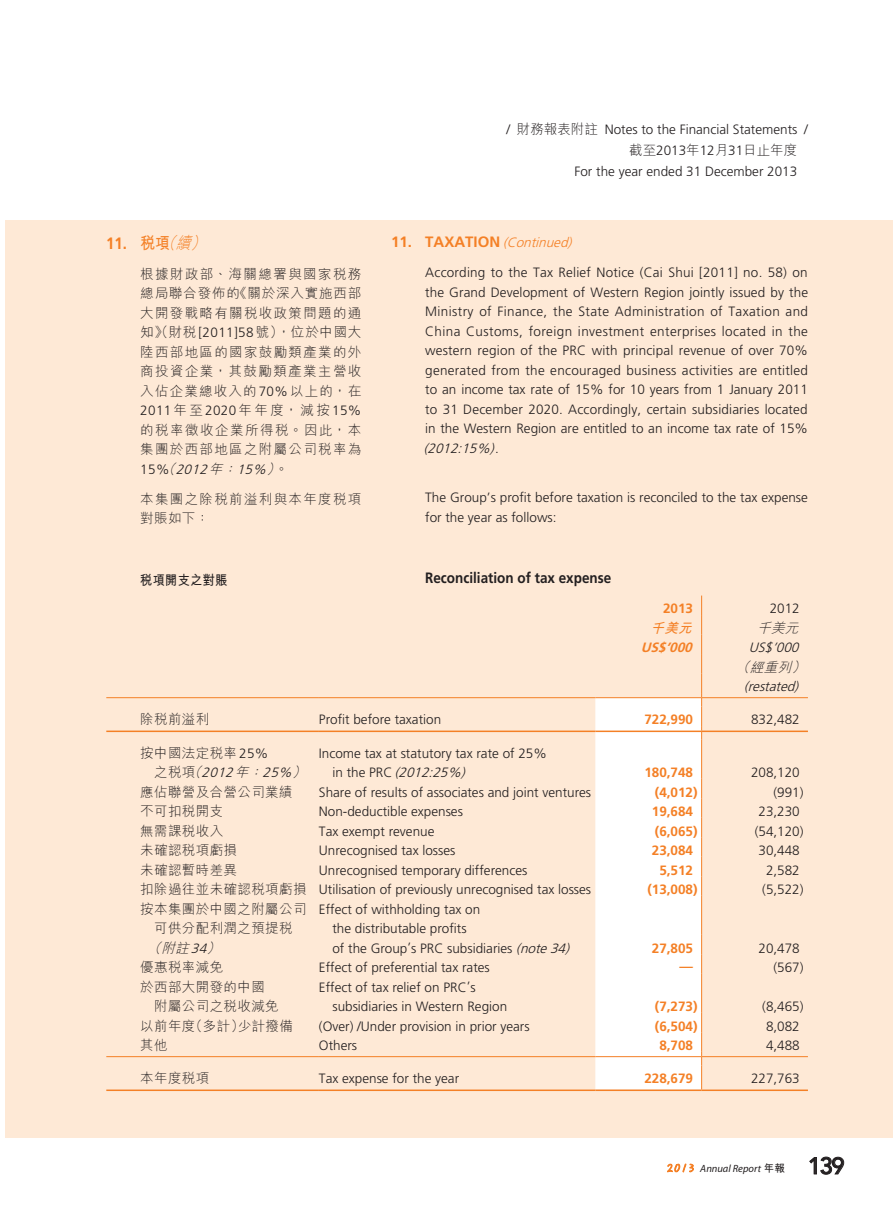
<style>
.page{position:relative;width:893px;height:1212px;background:#fff}
.page>*{position:absolute;margin:0;border:0;box-sizing:border-box;transform-origin:0 0}
._8__標題-C{font:700 16.5px "Frutiger LT Std";color:#f48026;scale:.9 1}
._4__副標題{font:700 15px "Frutiger LT Std";color:#231f20;scale:.9 1}
._3__標題{font:700 15px "Frutiger LT Std";color:#f48026}
._1__內文{font:300 13.5px/19.5px "Frutiger LT Std";color:#231f20;text-align:justify}
._6__內文-C{font:300 13.5px/19.5px "M Hei HK";letter-spacing:.03em;color:#231f20;text-align:justify}
._1__內文-2{font:700 13.5px "Frutiger LT Std";color:#f48026}
._1__內文-3{font:italic 300 13.5px "Frutiger LT Std";color:#231f20}
._6__內文-C-2{font:300 13.5px/19.5px "M Hei HK";letter-spacing:.1em;color:#231f20}
._6__內文-C-3{font:italic 300 13.5px "M Hei HK";color:#231f20}
._6__內文-C-4{font:italic 300 13.5px "Frutiger LT Std";color:#231f20}
._1__內文-4{font:italic 700 13.5px "Frutiger LT Std";color:#f48026}
._9__副標題-C{font:700 13.5px "M Hei HK";letter-spacing:.03em;color:#231f20;scale:.9 1}
._6__內文-C-5{font:italic 700 13.5px "M Hei HK";color:#f48026}
.t1{font:italic 10.5px "Myriad Pro";color:#231f20}
.s1{font-family:"M Hei HK"}
.s2{font-family:"M Hei HK";font-weight:300;font-style:italic}
.s3{font-family:"Frutiger LT Std"}
.s4{font-style:italic}
.s5{font-family:"Frutiger LT Std";font-style:italic}
.s6{font-weight:300;font-style:italic;font-size:13.5px}
.s7{font-family:"M Hei HK";font-style:normal}
.s8{font-style:normal}
.s9{font-family:"M Banquet PHK";font-weight:500;font-style:normal;font-size:15px;color:#f48026}
.s10{font-family:"M Hei HK";font-weight:700;font-style:normal}
.s11{font-family:"Avenir LT Std";font-weight:500;font-style:normal;font-size:23.25px}
</style>
<div class="page">
<div style="left:5px;top:220px;width:888px;height:917px;background:#fee9d6"></div>
<svg style="left:667px;top:1163px;width:27px;height:10px"></svg>
<svg style="left:809px;top:1156px;width:35px;height:19px"></svg>
<svg style="left:595px;top:595px;width:107px;height:494px"></svg>
<hr style="left:106px;top:697px;width:213px;height:1px;background:#f48026">
<hr style="left:319px;top:697px;width:276px;height:1px;background:#f48026">
<hr style="left:595px;top:697px;width:106px;height:1px;background:#f48026">
<hr style="left:702px;top:697px;width:106px;height:1px;background:#f48026">
<hr style="left:106px;top:730px;width:213px;height:2px;background:#f48026">
<hr style="left:319px;top:730px;width:276px;height:2px;background:#f48026">
<hr style="left:595px;top:730px;width:106px;height:2px;background:#f48026">
<hr style="left:702px;top:730px;width:106px;height:2px;background:#f48026">
<hr style="left:106px;top:1056px;width:213px;height:1px;background:#f48026">
<hr style="left:319px;top:1056px;width:276px;height:1px;background:#f48026">
<hr style="left:595px;top:1056px;width:106px;height:1px;background:#f48026">
<hr style="left:702px;top:1056px;width:106px;height:1px;background:#f48026">
<hr style="left:106px;top:1089px;width:213px;height:2px;background:#f48026">
<hr style="left:319px;top:1089px;width:276px;height:2px;background:#f48026">
<hr style="left:595px;top:1089px;width:107px;height:2px;background:#f48026">
<hr style="left:702px;top:1089px;width:106px;height:2px;background:#f48026">
<p class="_8__標題-C" style="left:106px;top:233px;width:117px">11. <span class="s1">稅項</span><span class="s2">（續）</span></p>
<p class="_6__內文-C" style="left:140px;top:264px;width:223px">根據財政部、海關總署與國家稅務總局聯合發佈的《關於深入實施西部大開發戰略有關稅收政策問題的通知》（財稅<span class="s3">[2011]58</span>號），位於中國大陸西部地區的國家鼓勵類產業的外商投資企業，其鼓勵類產業主營收入佔企業總收入的<span class="s3">70%</span>以上的，在<span class="s3">2011</span>年至<span class="s3">2020</span>年年度，減按<span class="s3">15%</span>的稅率徵收企業所得稅。因此，本集團於西部地區之附屬公司稅率為<span class="s3">1 5 %</span><span class="s4">（</span><span class="s5">2012</span><span class="s4">年：</span><span class="s5">15%</span><span class="s4">）</span>。</p>
<p class="_6__內文-C-2" style="left:140px;top:489px;width:223px">本集團之除稅前溢利與本年度稅項對賬如下：</p>
<p class="_9__副標題-C" style="left:140px;top:570px;width:98px">稅項開支之對賬</p>
<p class="_1__內文" style="left:506px;top:120px;width:303px">/ <span class="s1">財務報表附註</span> Notes to the Financial Statements /</p>
<p class="_6__內文-C" style="left:629px;top:140px;width:170px">截至<span class="s3">2013</span>年<span class="s3">12</span>月<span class="s3">31</span>日止年度</p>
<p class="_1__內文" style="left:574px;top:162px;width:224px">For the year ended 31 December 2013</p>
<p class="_3__標題" style="left:391px;top:233px;width:186px">11. TAXATION <span class="s6">(Continued)</span></p>
<p class="_1__內文" style="left:424px;top:263px;width:386px">According to the Tax Relief Notice (Cai Shui [2011] no. 58) on the Grand Development of Western Region jointly issued by the Ministry of Finance, the State Administration of Taxation and China Customs, foreign investment enterprises located in the western region of the PRC with principal revenue of over 70% generated from the encouraged business activities are entitled to an income tax rate of 15% for 10 years from 1 January 2011 to 31 December 2020. Accordingly, certain subsidiaries located in the Western Region are entitled to an income tax rate of 15% <span class="s4">(2012:15%)</span>.</p>
<p class="_1__內文" style="left:425px;top:488px;width:384px">The Group’s profit before taxation is reconciled to the tax expense for the year as follows:</p>
<p class="_4__副標題" style="left:425px;top:569px;width:208px">Reconciliation of tax expense</p>
<p class="_1__內文-2" style="left:663px;top:601px;width:32px">2013</p>
<p class="_1__內文" style="left:770px;top:599px;width:32px">2012</p>
<p class="_6__內文-C-5" style="left:650px;top:618px;width:47px">千美元</p>
<p class="_6__內文-C-3" style="left:757px;top:621px;width:46px">千美元</p>
<p class="_1__內文-4" style="left:641px;top:640px;width:57px">US$’000</p>
<p class="_1__內文-3" style="left:749px;top:640px;width:55px">US$’000</p>
<p class="_6__內文-C-3" style="left:736px;top:660px;width:74px">（經重列）</p>
<p class="_1__內文-3" style="left:744px;top:679px;width:60px">(restated)</p>
<p class="_6__內文-C" style="left:140px;top:709px;width:71px">除稅前溢利</p>
<p class="_1__內文" style="left:319px;top:710px;width:124px">Profit before taxation</p>
<p class="_1__內文-2" style="left:644px;top:712px;width:50px">722,990</p>
<p class="_1__內文" style="left:751px;top:710px;width:50px">832,482</p>
<p class="_6__內文-C" style="left:140px;top:743px;width:130px">按中國法定稅率<span class="s3">25%</span></p>
<p class="_6__內文-C-4" style="left:154px;top:765px;width:157px"><span class="s7">之稅項</span><span class="s1">（</span>2012<span class="s1">年：</span>25%<span class="s1">）</span></p>
<p class="_1__內文" style="left:319px;top:743px;width:229px">Income tax at statutory tax rate of 25%</p>
<p class="_1__內文-3" style="left:332px;top:765px;width:138px"><span class="s8">i n th e P RC</span> (2012:25%)</p>
<p class="_1__內文-2" style="left:644px;top:764px;width:50px">180,748</p>
<p class="_1__內文" style="left:751px;top:763px;width:50px">208,120</p>
<p class="_6__內文-C" style="left:140px;top:782px;width:154px">應佔聯營及合營公司業績</p>
<p class="_1__內文" style="left:319px;top:782px;width:274px">Share of results of associates and joint ventures</p>
<p class="_1__內文-2" style="left:655px;top:784px;width:44px">(4,012)</p>
<p class="_1__內文" style="left:773px;top:782px;width:32px">(991)</p>
<p class="_6__內文-C" style="left:140px;top:801px;width:84px">不可扣稅開支</p>
<p class="_1__內文" style="left:319px;top:802px;width:146px">Non-deductible expenses</p>
<p class="_1__內文-2" style="left:652px;top:803px;width:43px">19,684</p>
<p class="_1__內文" style="left:758px;top:802px;width:43px">23,230</p>
<p class="_6__內文-C" style="left:140px;top:821px;width:84px">無需課稅收入</p>
<p class="_1__內文" style="left:319px;top:821px;width:117px">Tax exempt revenue</p>
<p class="_1__內文-2" style="left:655px;top:823px;width:44px">(6,065)</p>
<p class="_1__內文" style="left:755px;top:821px;width:50px">(54,120)</p>
<p class="_6__內文-C" style="left:140px;top:840px;width:98px">未確認稅項虧損</p>
<p class="_1__內文" style="left:319px;top:841px;width:138px">Unrecognised tax losses</p>
<p class="_1__內文-2" style="left:652px;top:842px;width:43px">23,084</p>
<p class="_1__內文" style="left:758px;top:841px;width:43px">30,448</p>
<p class="_6__內文-C" style="left:140px;top:860px;width:98px">未確認暫時差異</p>
<p class="_1__內文" style="left:319px;top:860px;width:210px">Unrecognised temporary differences</p>
<p class="_1__內文-2" style="left:659px;top:862px;width:35px">5,512</p>
<p class="_1__內文" style="left:766px;top:860px;width:35px">2,582</p>
<p class="_6__內文-C" style="left:140px;top:879px;width:168px">扣除過往並未確認稅項虧損</p>
<p class="_1__內文" style="left:319px;top:880px;width:274px">Utilisation of previously unrecognised tax losses</p>
<p class="_1__內文-2" style="left:647px;top:881px;width:52px">(13,008)</p>
<p class="_1__內文" style="left:762px;top:880px;width:43px">(5,522)</p>
<p class="_6__內文-C" style="left:140px;top:899px;width:168px">按本集團於中國之附屬公司</p>
<p class="_6__內文-C" style="left:154px;top:918px;width:140px">可供分配利潤之預提稅</p>
<p class="_1__內文" style="left:319px;top:899px;width:163px">Effect of withholding tax on</p>
<p class="_1__內文" style="left:332px;top:919px;width:136px">the distributable profits</p>
<p class="_6__內文-C-3" style="left:147px;top:941px;width:78px">（附註<span class="s3">34</span>）</p>
<p class="_1__內文" style="left:332px;top:938px;width:242px">of the Group’s PRC subsidiaries <span class="s4">(note34)</span></p>
<p class="_1__內文-2" style="left:652px;top:940px;width:43px">27,805</p>
<p class="_1__內文" style="left:758px;top:938px;width:43px">20,478</p>
<p class="_6__內文-C" style="left:140px;top:957px;width:84px">優惠稅率減免</p>
<p class="_1__內文" style="left:319px;top:958px;width:172px">Effect of preferential tax rates</p>
<p class="_1__內文-2" style="left:680px;top:959px;width:15px">—</p>
<p class="_1__內文" style="left:773px;top:958px;width:32px">(567)</p>
<p class="_6__內文-C" style="left:140px;top:977px;width:126px">於西部大開發的中國</p>
<p class="_6__內文-C" style="left:154px;top:996px;width:126px">附屬公司之稅收減免</p>
<p class="_1__內文" style="left:319px;top:977px;width:158px">Effect of tax relief on PRC’s</p>
<p class="_1__內文" style="left:332px;top:997px;width:176px">subsidiaries in Western Region</p>
<p class="_1__內文-2" style="left:655px;top:998px;width:44px">(7,273)</p>
<p class="_1__內文" style="left:762px;top:997px;width:43px">(8,465)</p>
<p class="_6__內文-C" style="left:140px;top:1016px;width:154px">以前年度（多計）少計撥備</p>
<p class="_1__內文" style="left:319px;top:1016px;width:212px">(Over) /Under provision in prior years</p>
<p class="_1__內文-2" style="left:655px;top:1018px;width:44px">(6,504)</p>
<p class="_1__內文" style="left:766px;top:1016px;width:35px">8,082</p>
<p class="_6__內文-C" style="left:140px;top:1035px;width:29px">其他</p>
<p class="_1__內文" style="left:319px;top:1036px;width:40px">Others</p>
<p class="_1__內文-2" style="left:659px;top:1037px;width:35px">8,708</p>
<p class="_1__內文" style="left:766px;top:1036px;width:35px">4,488</p>
<p class="_6__內文-C" style="left:140px;top:1068px;width:71px">本年度稅項</p>
<p class="_1__內文" style="left:319px;top:1069px;width:142px">Tax expense for the year</p>
<p class="_1__內文-2" style="left:644px;top:1071px;width:50px">228,679</p>
<p class="_1__內文" style="left:751px;top:1069px;width:50px">227,763</p>
<p class="t1" style="left:666px;top:1161px;width:179px"><span class="s9">2013</span> Annual Report <span class="s10">年報</span> <span class="s11">139</span></p>
</div>
